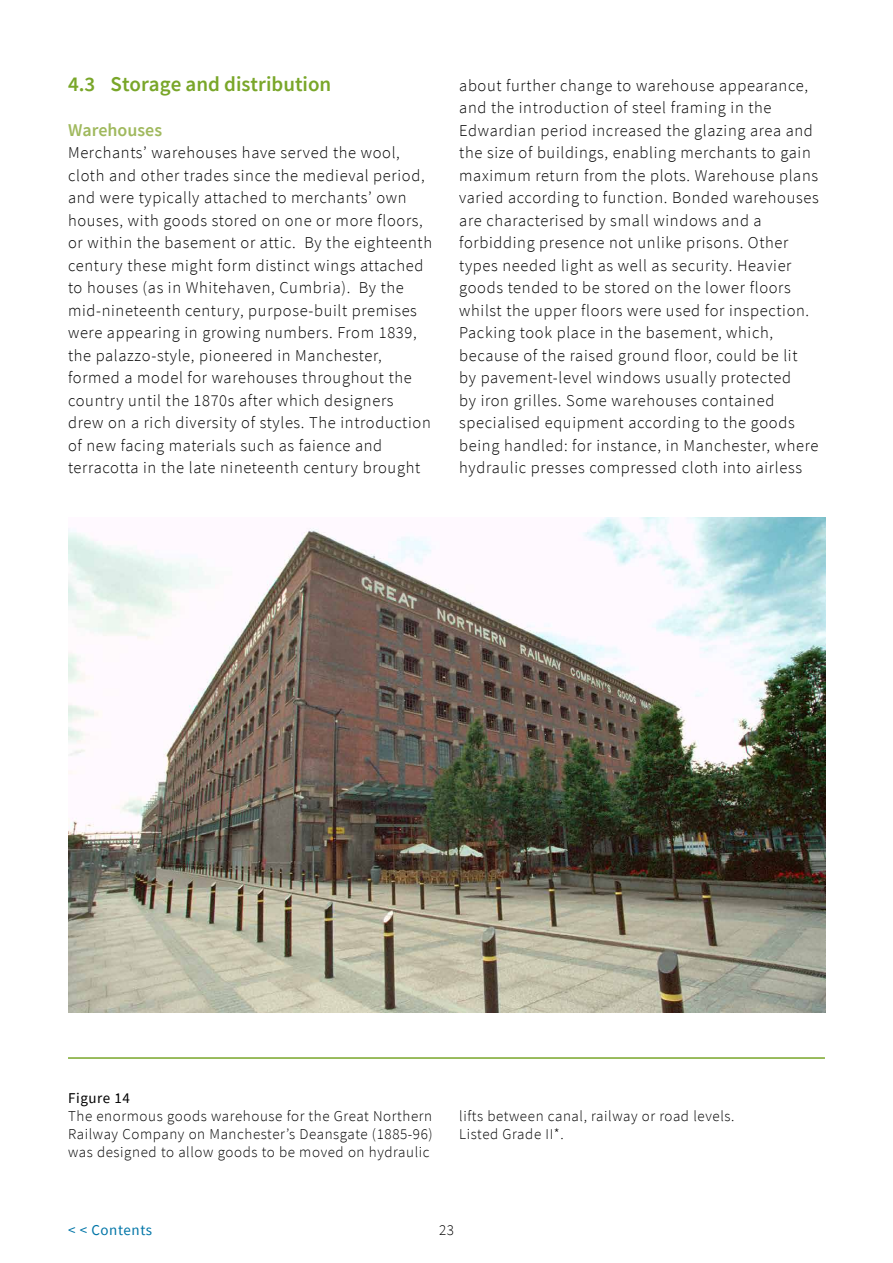
<style>
.page{position:relative;width:893px;height:1263px;background:#fff}
.page>*{position:absolute;margin:0;border:0;box-sizing:border-box;transform-origin:0 0}
.Heading_1{font:600 21px "Source Sans Pro";color:#79a629}
.Heading_2{font:600 18px "Source Sans Pro";color:#a0b95e}
.Body_text{font:300 16.5px/22.5px "Source Sans Pro";letter-spacing:.04em;color:#000}
.IMAGE_text{font:300 15px/18px "Source Sans Pro";letter-spacing:.04em;color:#000;text-align:justify}
.t1{font:15px "Source Sans Pro";letter-spacing:.04em;color:#0075a7}
.IMAGE_heading{font:15px "Source Sans Pro";letter-spacing:.04em;color:#000}
</style>
<div class="page">
<hr style="left:68px;top:1057px;width:757px;height:2px;background:#79a629">
<img style="left:68px;top:517px;width:757px;height:495px">
<p class="Heading_1" style="left:68px;top:70px;width:265px">4.3 Storage and distribution</p>
<p class="Heading_2" style="left:68px;top:118px;width:96px">Warehouses</p>
<p class="Body_text" style="left:68px;top:141px;width:365px">Merchants’ warehouses have served the wool, cloth and other trades since the medieval period, and were typically attached to merchants’ own houses, with goods stored on one or more floors, or within the basement or attic. By the eighteenth century these might form distinct wings attached to houses (as in Whitehaven, Cumbria). By the mid-nineteenth century, purpose-built premises were appearing in growing numbers. From 1839, the palazzo-style, pioneered in Manchester, formed a model for warehouses throughout the country until the 1870s after which designers drew on a rich diversity of styles. The introduction of new facing materials such as faience and terracotta in the late nineteenth century brought</p>
<p class="Body_text" style="left:459px;top:74px;width:361px">about further change to warehouse appearance, and the introduction of steel framing in the Edwardian period increased the glazing area and the size of buildings, enabling merchants to gain maximum return from the plots. Warehouse plans varied according to function. Bonded warehouses are characterised by small windows and a forbidding presence not unlike prisons. Other types needed light as well as security. Heavier goods tended to be stored on the lower floors whilst the upper floors were used for inspection.<br>Packing took place in the basement, which, because of the raised ground floor, could be lit<br>by pavement-level windows usually protected<br>by iron grilles. Some warehouses contained specialised equipment according to the goods being handled: for instance, in Manchester, where hydraulic presses compressed cloth into airless</p>
<p class="IMAGE_heading" style="left:68px;top:1089px;width:64px">Figure 14</p>
<p class="IMAGE_text" style="left:68px;top:1107px;width:366px">The enormous goods warehouse for the Great Northern Railway Company on Manchester’s Deansgate (1885-96) was designed to allow goods to be moved on hydraulic</p>
<p class="IMAGE_text" style="left:459px;top:1107px;width:277px">lifts between canal, railway or road levels.<br>Listed Grade II*.</p>
<p class="t1" style="left:68px;top:1220px;width:86px">&lt; &lt; Contents</p>
<p class="IMAGE_text" style="left:439px;top:1220px;width:16px">23</p>
</div>
